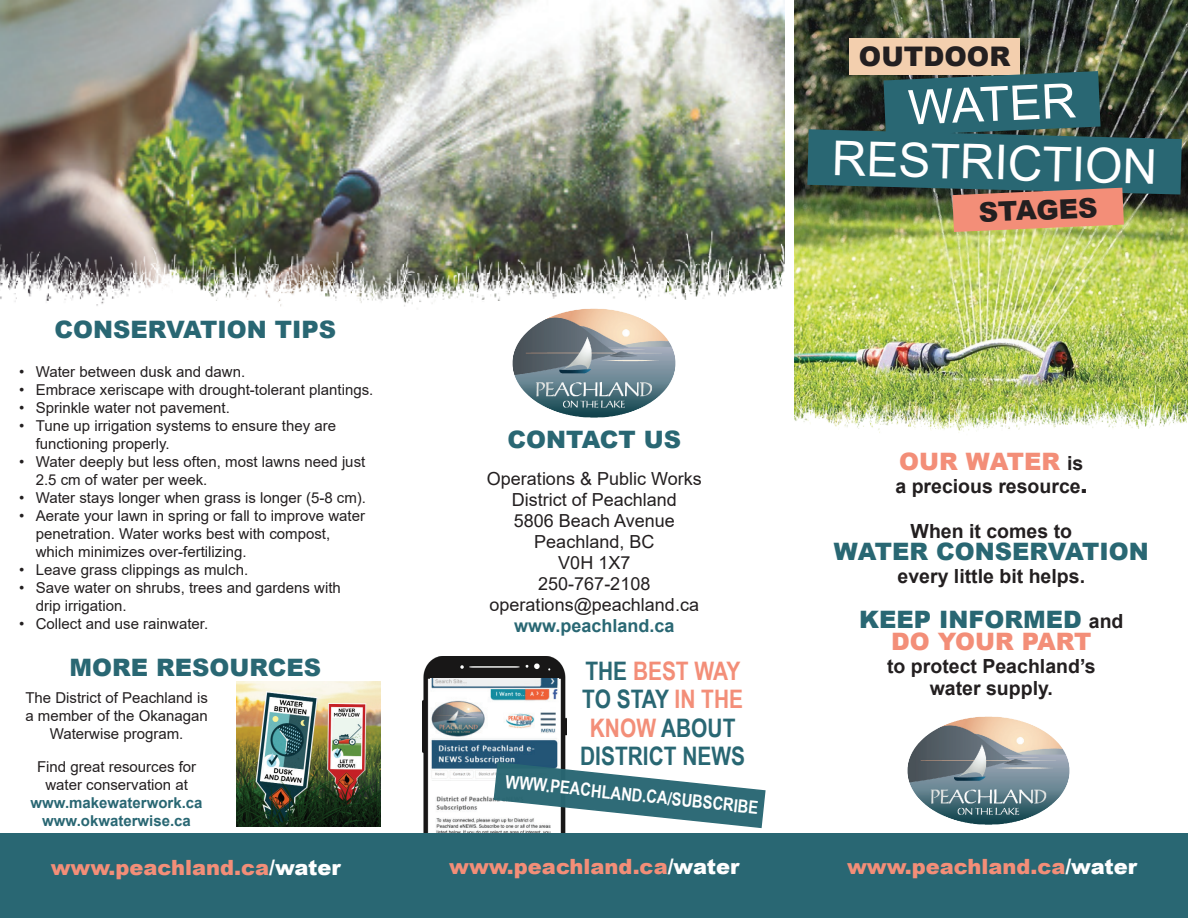
<style>
.page{position:relative;width:1188px;height:918px;background:#fff}
.page>*{position:absolute;margin:0;border:0;box-sizing:border-box;transform-origin:0 0}
.t1{font:48px "Arial";color:#fff}
.t2{font:900 27px "Arial";color:#231f20}
.t3{font:700 25.5px/28.5px "Arial Narrow";color:#296773;text-align:center}
.t4{font:900 24px/22.5px "Arial";color:#296773;text-align:center}
.t5{font:900 24px "Arial";color:#f38e78}
.t6{font:900 21px "Arial";color:#f38e78}
.t7{font:700 19.5px/22.5px "Arial";color:#231f20;text-align:center}
.t8{font:18px/21px "Arial";color:#231f20;text-align:center}
.t9{font:700 18px "Arial Narrow";color:#fff}
.t10{font:700 18px "Arial";color:#296773}
.t11{font:15px/18px "Arial";color:#231f20}
.t12{font:700 15px/18px "Arial";color:#296773;text-align:center}
.s1{color:#f38e78}
.s2{color:#fff}
.s3{font-weight:700;font-size:19.5px;color:#231f20}
.s4{font-weight:900}
</style>
<div class="page">
<img style="left:423px;top:656px;width:143px;height:177px">
<img style="left:430px;top:678px;width:129px;height:155px">
<svg style="left:493px;top:761px;width:273px;height:68px"></svg>
<div style="left:0;top:833px;width:1188px;height:85px;background:#296773"></div>
<img style="left:795px;top:0;width:393px;height:304px">
<img style="left:795px;top:304px;width:393px;height:129px">
<div style="left:850px;top:38px;width:170px;height:37px;background:#f3cfae"></div>
<svg style="left:807px;top:71px;width:375px;height:161px"></svg>
<img style="left:0;top:0;width:785px;height:229px">
<img style="left:0;top:229px;width:785px;height:78px">
<img style="left:907px;top:716px;width:163px;height:109px">
<img style="left:236px;top:681px;width:145px;height:145px">
<img style="left:506px;top:302px;width:176px;height:116px">
<h3 class="t4" style="left:54px;top:317px;width:283px">CONSERVATION TIPS</h3>
<p class="t11" style="left:19px;top:363px;width:228px">• Water between dusk and dawn.</p>
<p class="t11" style="left:19px;top:381px;width:356px">• Embrace xeriscape with drought-tolerant plantings.</p>
<p class="t11" style="left:19px;top:399px;width:212px">• Sprinkle water not pavement.</p>
<p class="t11" style="left:36px;top:417px;width:302px;text-indent:-17px">• Tune up irrigation systems to ensure they are functioning properly.</p>
<p class="t11" style="left:36px;top:453px;width:331px;text-indent:-16px">• Water deeply but less often, most lawns need just<br>2.5 cm of water per week.</p>
<p class="t11" style="left:19px;top:489px;width:348px">• Water stays longer when grass is longer (5-8 cm).</p>
<p class="t11" style="left:36px;top:507px;width:331px;text-indent:-16px">• Aerate your lawn in spring or fall to improve water penetration. Water works best with compost, which minimizes over-fertilizing.</p>
<p class="t11" style="left:19px;top:561px;width:231px">• Leave grass clippings as mulch.</p>
<p class="t11" style="left:36px;top:579px;width:307px;text-indent:-16px">• Save water on shrubs, trees and gardens with drip irrigation.</p>
<p class="t11" style="left:19px;top:615px;width:191px">• Collect and use rainwater.</p>
<h3 class="t4" style="left:70px;top:655px;width:253px">MORE RESOURCES</h3>
<p class="t11" style="left:25px;top:689px;width:184px;text-align:center">The District of Peachland is a member of the Okanagan<br>Waterwise program.</p>
<p class="t11" style="left:37px;top:758px;width:161px;text-align:center">Find great resources for water conservation at</p>
<p class="t12" style="left:31px;top:794px;width:174px">www.makewaterwork.ca www.okwaterwise.ca</p>
<h3 class="t4" style="left:507px;top:427px;width:175px">CONTACT US</h3>
<p class="t8" style="left:487px;top:468px;width:216px">Operations &amp; Public Works<br>District of Peachland<br>5806 Beach Avenue<br>Peachland, BC<br>V0H 1X7<br>250-767-2108 operations@peachland.ca</p>
<p class="t10" style="left:514px;top:613px;width:162px">www.peachland.ca</p>
<h3 class="t3" style="left:580px;top:655px;width:166px">THE <span class="s1">BEST WAY<br></span>TO STAY <span class="s1">IN THE<br>KNOW</span> ABOUT<br>DISTRICT NEWS</h3>
<p class="t9" style="left:507px;top:768px;width:256px;rotate:6deg">WWW.PEACHLAND.CA/SUBSCRIBE</p>
<h3 class="t6" style="left:51px;top:852px;width:292px">www.peachland.ca<span class="s2">/water</span></h3>
<h3 class="t6" style="left:449px;top:852px;width:292px">www.peachland.ca<span class="s2">/water</span></h3>
<h2 class="t2" style="left:859px;top:37px;width:153px">OUTDOOR</h2>
<h1 class="t1" style="left:907px;top:74px;width:169px;rotate:-2deg">WATER</h1>
<h1 class="t1" style="left:833px;top:124px;width:327px;rotate:2deg">RESTRICTION</h1>
<h2 class="t2" style="left:978px;top:192px;width:121px;rotate:-2deg">STAGES</h2>
<h3 class="t5" style="left:899px;top:444px;width:186px">OUR WATER <span class="s3">is</span></h3>
<h3 class="t7" style="left:895px;top:475px;width:193px">a precious resource<span class="s4">.</span></h3>
<h3 class="t7" style="left:911px;top:520px;width:163px">When it comes to</h3>
<h3 class="t4" style="left:834px;top:540px;width:316px">WATER CONSERVATION</h3>
<h3 class="t7" style="left:898px;top:565px;width:189px">every little bit helps.</h3>
<h3 class="t4" style="left:859px;top:607px;width:266px">KEEP INFORMED <span class="s3">and<br></span><span class="s1">DO YOUR PART</span></h3>
<h3 class="t7" style="left:887px;top:655px;width:210px">to protect Peachland’s water supply.</h3>
<h3 class="t6" style="left:847px;top:851px;width:292px">www.peachland.ca<span class="s2">/water</span></h3>
</div>
